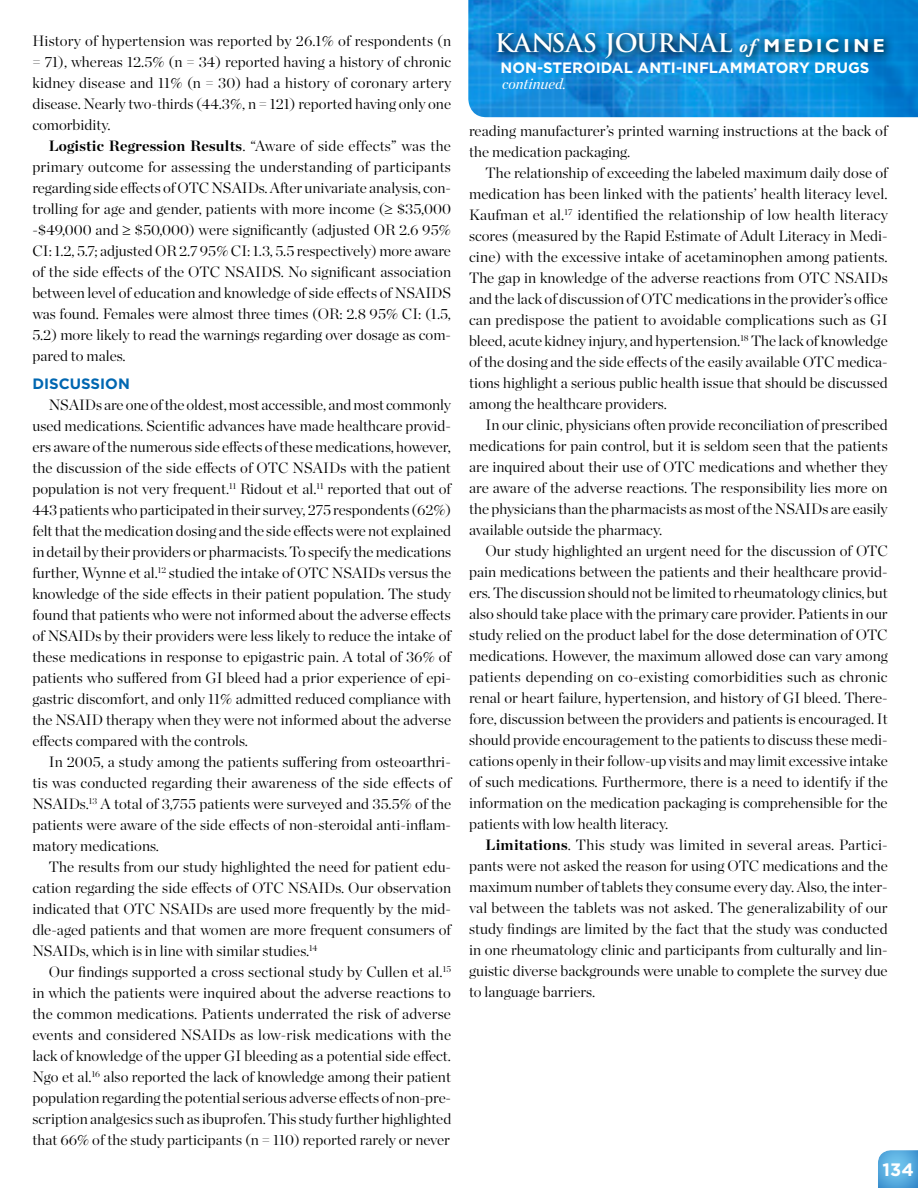
<style>
.page{position:relative;width:918px;height:1188px;background:#fff}
.page>*{position:absolute;margin:0;border:0;box-sizing:border-box;transform-origin:0 0}
.t1{font:700 24.9px "Trajan Pro";color:#fff}
.t2{font:700 18px "Gotham";color:#fff}
.t3{font:300 15px/21px "Chronicle Display";color:#000;text-align:justify}
.t4{font:700 15px "Gotham";color:#fff}
.t5{font:700 15px "Gotham";color:#0067b1}
.t6{font:italic 15px "Chronicle Display";color:#fff}
.s1{font-weight:700}
.s2{font-family:"Adobe Garamond Pro";font-style:italic;font-size:18.75px}
.s3{font-family:"Gill Sans";font-size:18.75px}
</style>
<div class="page">
<img style="left:468px;top:0;width:450px;height:117px">
<svg style="left:492px;top:27px;width:402px;height:41px;background:#107abd"></svg>
<svg style="left:878px;top:1150px;width:40px;height:38px;background:#5daedf"></svg>
<p class="t3" style="left:32px;top:29px;width:420px">History of hypertension was reported by 26.1% of respondents (n = 71), whereas 12.5% (n = 34) reported having a history of chronic kidney disease and 11% (n = 30) had a history of coronary artery disease. Nearly two-thirds (44.3%, n = 121) reported having only one comorbidity.</p>
<p class="t3" style="left:32px;top:134px;width:420px;text-indent:17px"><span class="s1">Logistic Regression Results</span>. “Aware of side effects” was the primary outcome for assessing the understanding of participants regarding side effects of OTC NSAIDs. After univariate analysis, con&shy;trolling for age and gender, patients with more income (≥ $35,000 -$49,000 and ≥ $50,000) were significantly (adjusted OR 2.6 95% CI: 1.2, 5.7; adjusted OR 2.7 95% CI: 1.3, 5.5 respectively) more aware of the side effects of the OTC NSAIDS. No significant association between level of education and knowledge of side effects of NSAIDS was found. Females were almost three times (OR: 2.8 95% CI: (1.5, 5.2) more likely to read the warnings regarding over dosage as com&shy;pared to males.</p>
<p class="t5" style="left:32px;top:374px;width:99px">DISCUSSION</p>
<p class="t3" style="left:32px;top:394px;width:420px;text-indent:17px">NSAIDs are one of the oldest, most accessible, and most commonly used medications. Scientific advances have made healthcare provid&shy;ers aware of the numerous side effects of these medications, however, the discussion of the side effects of OTC NSAIDs with the patient population is not very frequent.<sup>11</sup> Ridout et al.<sup>11</sup> reported that out of 443 patients who participated in their survey, 275 respondents (62%) felt that the medication dosing and the side effects were not explained in detail by their providers or pharmacists. To specify the medications further, Wynne et al.<sup>12</sup> studied the intake of OTC NSAIDs versus the knowledge of the side effects in their patient population. The study found that patients who were not informed about the adverse effects of NSAIDs by their providers were less likely to reduce the intake of these medications in response to epigastric pain. A total of 36% of patients who suffered from GI bleed had a prior experience of epi&shy;gastric discomfort, and only 11% admitted reduced compliance with the NSAID therapy when they were not informed about the adverse effects compared with the controls.</p>
<p class="t3" style="left:32px;top:751px;width:420px;text-indent:17px">In 2005, a study among the patients suffering from osteoarthri&shy;tis was conducted regarding their awareness of the side effects of NSAIDs.<sup>13</sup> A total of 3,755 patients were surveyed and 35.5% of the patients were aware of the side effects of non-steroidal anti-inflam&shy;matory medications.</p>
<p class="t3" style="left:32px;top:856px;width:420px;text-indent:17px">The results from our study highlighted the need for patient edu&shy;cation regarding the side effects of OTC NSAIDs. Our observation indicated that OTC NSAIDs are used more frequently by the mid&shy;dle-aged patients and that women are more frequent consumers of NSAIDs, which is in line with similar studies.<sup>14</sup></p>
<p class="t3" style="left:32px;top:961px;width:420px;text-indent:17px">Our findings supported a cross sectional study by Cullen et al.<sup>15 </sup>in which the patients were inquired about the adverse reactions to the common medications. Patients underrated the risk of adverse events and considered NSAIDs as low-risk medications with the lack of knowledge of the upper GI bleeding as a potential side effect.<br>Ngo et al.<sup>16</sup> also reported the lack of knowledge among their patient population regarding the potential serious adverse effects of non-pre&shy;scription analgesics such as ibuprofen. This study further highlighted that 66% of the study participants (n = 110) reported rarely or never</p>
<p class="t1" style="left:495px;top:28px;width:391px">KANSAS JOURNAL <span class="s2">of</span> <span class="s3">M EDIC I N E</span></p>
<p class="t4" style="left:501px;top:58px;width:370px">NON-STEROIDAL ANTI-INFLAMMATORY DRUGS</p>
<p class="t6" style="left:502px;top:72px;width:65px">continued.</p>
<p class="t3" style="left:469px;top:119px;width:420px">reading manufacturer’s printed warning instructions at the back of the medication packaging.</p>
<p class="t3" style="left:469px;top:161px;width:420px;text-indent:17px">The relationship of exceeding the labeled maximum daily dose of medication has been linked with the patients’ health literacy level.<br>Kaufman et al.<sup>17</sup> identified the relationship of low health literacy scores (measured by the Rapid Estimate of Adult Literacy in Medi&shy;cine) with the excessive intake of acetaminophen among patients.<br>The gap in knowledge of the adverse reactions from OTC NSAIDs and the lack of discussion of OTC medications in the provider’s office can predispose the patient to avoidable complications such as GI bleed, acute kidney injury, and hypertension.<sup>18</sup> The lack of knowledge of the dosing and the side effects of the easily available OTC medica&shy;tions highlight a serious public health issue that should be discussed among the healthcare providers.</p>
<p class="t3" style="left:469px;top:413px;width:420px;text-indent:17px">In our clinic, physicians often provide reconciliation of prescribed medications for pain control, but it is seldom seen that the patients are inquired about their use of OTC medications and whether they are aware of the adverse reactions. The responsibility lies more on the physicians than the pharmacists as most of the NSAIDs are easily available outside the pharmacy.</p>
<p class="t3" style="left:469px;top:539px;width:420px;text-indent:17px">Our study highlighted an urgent need for the discussion of OTC pain medications between the patients and their healthcare provid&shy;ers. The discussion should not be limited to rheumatology clinics, but also should take place with the primary care provider. Patients in our study relied on the product label for the dose determination of OTC medications. However, the maximum allowed dose can vary among patients depending on co-existing comorbidities such as chronic renal or heart failure, hypertension, and history of GI bleed. There&shy;fore, discussion between the providers and patients is encouraged. It should provide encouragement to the patients to discuss these medi&shy;cations openly in their follow-up visits and may limit excessive intake of such medications. Furthermore, there is a need to identify if the information on the medication packaging is comprehensible for the patients with low health literacy.</p>
<p class="t3" style="left:469px;top:833px;width:420px;text-indent:17px"><span class="s1">Limitations</span>. This study was limited in several areas. Partici&shy;pants were not asked the reason for using OTC medications and the maximum number of tablets they consume every day. Also, the inter&shy;val between the tablets was not asked. The generalizability of our study findings are limited by the fact that the study was conducted in one rheumatology clinic and participants from culturally and lin&shy;guistic diverse backgrounds were unable to complete the survey due to language barriers.</p>
<p class="t2" style="left:883px;top:1157px;width:33px">134</p>
</div>
